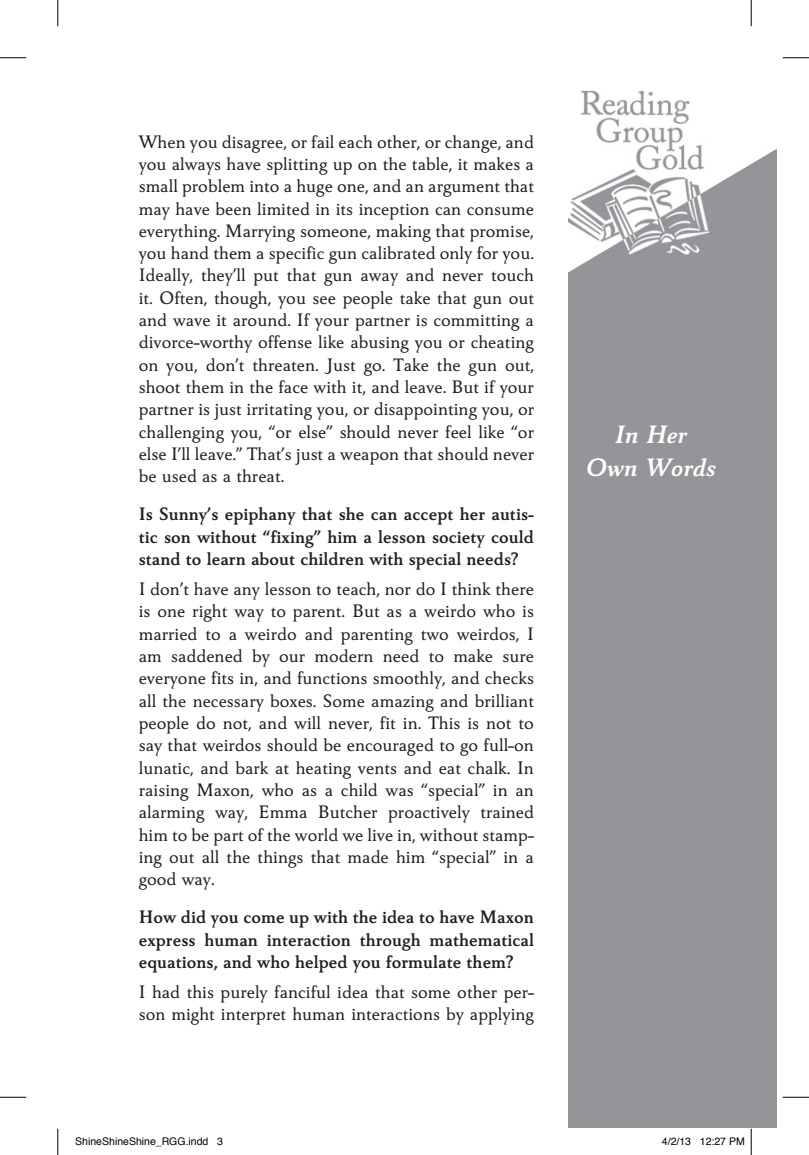
<style>
.page{position:relative;width:809px;height:1155px;background:#fff}
.page>*{position:absolute;margin:0;border:0;box-sizing:border-box;transform-origin:0 0}
.t1{font:italic 700 26.25px/33.2px "Carre Noir Std";color:#fff;text-align:center}
.t2{font:500 18.9px/22.2px "Carre Noir Std";color:#231f20;text-align:justify}
.t3{font:700 18.9px/22.2px "Carre Noir Std";color:#231f20;text-align:justify}
.t4{font:10.5px "Helvetica";color:#000}
</style>
<div class="page">
<img style="left:568px;top:90px;width:208px;height:1037px">
<svg style="left:0;top:57px;width:26px;height:1px"></svg>
<svg style="left:782px;top:57px;width:26px;height:1px"></svg>
<svg style="left:0;top:1097px;width:26px;height:1px"></svg>
<svg style="left:782px;top:1097px;width:26px;height:1px"></svg>
<svg style="left:57px;top:0;width:1px;height:26px"></svg>
<svg style="left:57px;top:1129px;width:1px;height:26px"></svg>
<svg style="left:750px;top:0;width:1px;height:26px"></svg>
<svg style="left:750px;top:1129px;width:1px;height:26px"></svg>
<p class="t2" style="left:139px;top:131px;width:397px">When you disagree, or fail each other, or change, and you always have splitting up on the table, it makes a small problem into a huge one, and an argument that may have been limited in its inception can consume everything. Marrying someone, making that promise, you hand them a specific gun calibrated only for you.<br>Ideally, they’ll put that gun away and never touch it. Often, though, you see people take that gun out and wave it around. If your partner is committing a divorce-worthy offense like abusing you or cheating on you, don’t threaten. Just go. Take the gun out, shoot them in the face with it, and leave. But if your partner is just irritating you, or disappointing you, or challenging you, “or else” should never feel like “or else I’ll leave.” That’s just a weapon that should never be used as a threat.</p>
<p class="t3" style="left:139px;top:503px;width:397px">Is Sunny’s epiphany that she can accept her autis&shy;tic son without “fixing” him a lesson society could stand to learn about children with special needs?</p>
<p class="t2" style="left:139px;top:578px;width:397px">I don’t have any lesson to teach, nor do I think there is one right way to parent. But as a weirdo who is married to a weirdo and parenting two weirdos, I am saddened by our modern need to make sure everyone fits in, and functions smoothly, and checks all the necessary boxes. Some amazing and brilliant people do not, and will never, fit in. This is not to say that weirdos should be encouraged to go full-on lunatic, and bark at heating vents and eat chalk. In raising Maxon, who as a child was “special” in an alarming way, Emma Butcher proactively trained him to be part of the world we live in, without stamp&shy;ing out all the things that made him “special” in a good way.</p>
<p class="t3" style="left:139px;top:906px;width:397px">How did you come up with the idea to have Maxon express human interaction through mathematical equations, and who helped you formulate them?</p>
<p class="t2" style="left:139px;top:981px;width:397px">I had this purely fanciful idea that some other per&shy;son might interpret human interactions by applying</p>
<h1 class="t1" style="left:586px;top:418px;width:132px">In Her<br>Own Words</h1>
<p class="t4" style="left:75px;top:1133px;width:149px">ShineShineShine_RGG.indd 3</p>
<p class="t4" style="left:662px;top:1133px;width:84px">4/2/13 12:27 PM</p>
</div>
